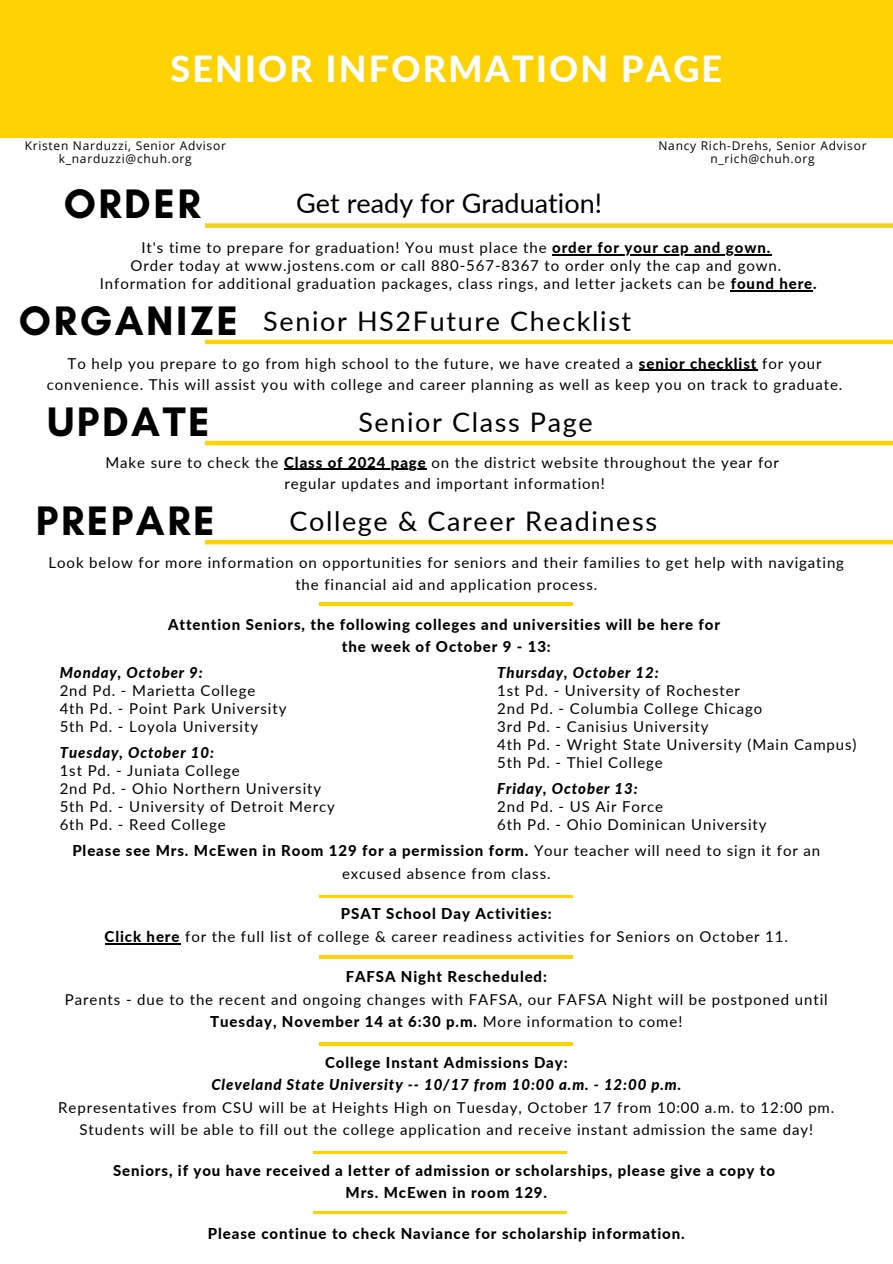
<style>
.page{position:relative;width:893px;height:1264px;background:#fff}
.page>*{position:absolute;margin:0;border:0;box-sizing:border-box;transform-origin:0 0}
.t1{font:700 42px "Glacial Indifference";letter-spacing:.06em;color:#000}
.t2{font:800 36px "Lato";letter-spacing:.06em;color:#fff}
.t3{font:27px "Lato";letter-spacing:.06em;color:#000}
.t4{font:27px "Lato";color:#000}
.t5{font:15px/22.5px "Lato";letter-spacing:.06em;color:#000;text-align:center}
.t6{font:800 15px "Lato";letter-spacing:.06em;color:#000}
.t7{font:italic 800 15px "Lato";letter-spacing:.06em;color:#000}
.t8{font:12px "Open Sans";letter-spacing:.06em;color:#000}
.s1{font-weight:800}
</style>
<div class="page">
<div style="left:0;top:0;width:892px;height:138px;background:#ffd204"></div>
<hr style="left:205px;top:340px;width:687px;height:4px;background:#ffd204">
<hr style="left:639px;top:370px;width:118px;height:1px;background:#000">
<hr style="left:205px;top:441px;width:687px;height:4px;background:#ffd204">
<hr style="left:284px;top:469px;width:143px;height:1px;background:#000">
<div style="left:205px;top:223px;width:687px;height:5px;background:#f1d11f"></div>
<hr style="left:552px;top:254px;width:219px;height:1px;background:#000">
<hr style="left:730px;top:290px;width:83px;height:1px;background:#000">
<hr style="left:205px;top:540px;width:687px;height:4px;background:#ffd204">
<hr style="left:105px;top:942px;width:75px;height:2px;background:#000">
<hr style="left:320px;top:603px;width:253px;height:2px;background:#ffd204">
<hr style="left:320px;top:895px;width:253px;height:2px;background:#ffd204">
<hr style="left:320px;top:955px;width:253px;height:3px;background:#ffd204">
<hr style="left:320px;top:1042px;width:253px;height:3px;background:#ffd204">
<hr style="left:313px;top:1150px;width:253px;height:3px;background:#ffd204">
<hr style="left:313px;top:1211px;width:253px;height:2px;background:#ffd204">
<p class="t2" style="left:170px;top:46px;width:553px">SENIOR INFORMATION PAGE</p>
<p class="t8" style="left:25px;top:137px;width:203px">Kristen Narduzzi, Senior Advisor</p>
<p class="t8" style="left:59px;top:150px;width:134px">k_narduzzi@chuh.org</p>
<p class="t1" style="left:64px;top:178px;width:138px">ORDER</p>
<p class="t4" style="left:296px;top:186px;width:307px">Get ready for Graduation!</p>
<p class="t5" style="left:141px;top:236px;width:630px">It's time to prepare for graduation! You must place the <span class="s1">order for your cap and gown.</span></p>
<p class="t5" style="left:131px;top:254px;width:652px">Order today at www.jostens.com or call 880-567-8367 to order only the cap and gown.</p>
<p class="t5" style="left:100px;top:272px;width:718px">Information for additional graduation packages, class rings, and letter jackets can be <span class="s1">found here.</span></p>
<p class="t8" style="left:658px;top:137px;width:209px">Nancy Rich-Drehs, Senior Advisor</p>
<p class="t8" style="left:710px;top:150px;width:106px">n_rich@chuh.org</p>
<p class="t1" style="left:19px;top:295px;width:221px">ORGANIZE</p>
<p class="t5" style="left:47px;top:352px;width:797px;line-height:21.3px">To help you prepare to go from high school to the future, we have created a <span class="s1">senior checklist</span> for your convenience. This will assist you with college and career planning as well as keep you on track to graduate.</p>
<p class="t3" style="left:263px;top:304px;width:369px">Senior HS2Future Checklist</p>
<p class="t1" style="left:47px;top:396px;width:164px">UPDATE</p>
<p class="t5" style="left:105px;top:450px;width:675px">Make sure to check the <span class="s1">Class of 2024 page</span> on the district website throughout the year for</p>
<p class="t5" style="left:284px;top:472px;width:322px">regular updates and important information!</p>
<p class="t3" style="left:358px;top:405px;width:236px">Senior Class Page</p>
<p class="t1" style="left:36px;top:495px;width:180px">PREPARE</p>
<p class="t5" style="left:49px;top:550px;width:796px;line-height:22px">Look below for more information on opportunities for seniors and their families to get help with navigating the financial aid and application process.</p>
<p class="t6" style="left:168px;top:614px;width:553px">Attention Seniors, the following colleges and universities will be here for</p>
<p class="t6" style="left:342px;top:637px;width:210px">the week of October 9 - 13:</p>
<p class="t3" style="left:289px;top:504px;width:369px">College &amp; Career Readiness</p>
<p class="t7" style="left:60px;top:662px;width:145px">Monday, October 9:</p>
<p class="t5" style="left:60px;top:678px;width:197px">2nd Pd. - Marietta College</p>
<p class="t5" style="left:60px;top:696px;width:228px">4th Pd. - Point Park University</p>
<p class="t5" style="left:60px;top:714px;width:200px">5th Pd. - Loyola University</p>
<p class="t7" style="left:60px;top:742px;width:156px">Tuesday, October 10:</p>
<p class="t5" style="left:60px;top:758px;width:182px">1st Pd. - Juniata College</p>
<p class="t5" style="left:60px;top:776px;width:263px">2nd Pd. - Ohio Northern University</p>
<p class="t5" style="left:60px;top:794px;width:277px">5th Pd. - University of Detroit Mercy</p>
<p class="t5" style="left:60px;top:812px;width:167px">6th Pd. - Reed College</p>
<p class="t7" style="left:497px;top:662px;width:163px">Thursday, October 12:</p>
<p class="t5" style="left:497px;top:678px;width:244px">1st Pd. - University of Rochester</p>
<p class="t5" style="left:497px;top:696px;width:266px">2nd Pd. - Columbia College Chicago</p>
<p class="t5" style="left:497px;top:714px;width:213px">3rd Pd. - Canisius University</p>
<p class="t5" style="left:497px;top:732px;width:360px">4th Pd. - Wright State University (Main Campus)</p>
<p class="t5" style="left:497px;top:750px;width:167px">5th Pd. - Thiel College</p>
<p class="t7" style="left:497px;top:778px;width:142px">Friday, October 13:</p>
<p class="t5" style="left:497px;top:794px;width:167px">2nd Pd. - US Air Force</p>
<p class="t5" style="left:497px;top:812px;width:271px">6th Pd. - Ohio Dominican University</p>
<p class="t5" style="left:72px;top:839px;width:749px"><span class="s1">Please see Mrs. McEwen in Room 129 for a permission form.</span> Your teacher will need to sign it for an excused absence from class.</p>
<p class="t6" style="left:341px;top:904px;width:212px">PSAT School Day Activities:</p>
<p class="t5" style="left:105px;top:924px;width:684px"><span class="s1">Click here</span> for the full list of college &amp; career readiness activities for Seniors on October 11.</p>
<p class="t6" style="left:345px;top:967px;width:203px">FAFSA Night Rescheduled:</p>
<p class="t5" style="left:65px;top:987px;width:764px">Parents - due to the recent and ongoing changes with FAFSA, our FAFSA Night will be postponed until<br><span class="s1">Tuesday, November 14 at 6:30 p.m.</span> More information to come!</p>
<p class="t6" style="left:325px;top:1053px;width:244px">College Instant Admissions Day:</p>
<p class="t7" style="left:211px;top:1075px;width:471px">Cleveland State University -- 10/17 from 10:00 a.m. - 12:00 p.m.</p>
<p class="t5" style="left:58px;top:1095px;width:777px">Representatives from CSU will be at Heights High on Tuesday, October 17 from 10:00 a.m. to 12:00 pm.<br>Students will be able to fill out the college application and receive instant admission the same day!</p>
<p class="t6" style="left:113px;top:1160px;width:663px">Seniors, if you have received a letter of admission or scholarships, please give a copy to</p>
<p class="t6" style="left:345px;top:1183px;width:203px">Mrs. McEwen in room 129.</p>
<p class="t6" style="left:208px;top:1223px;width:478px">Please continue to check Naviance for scholarship information.</p>
</div>
